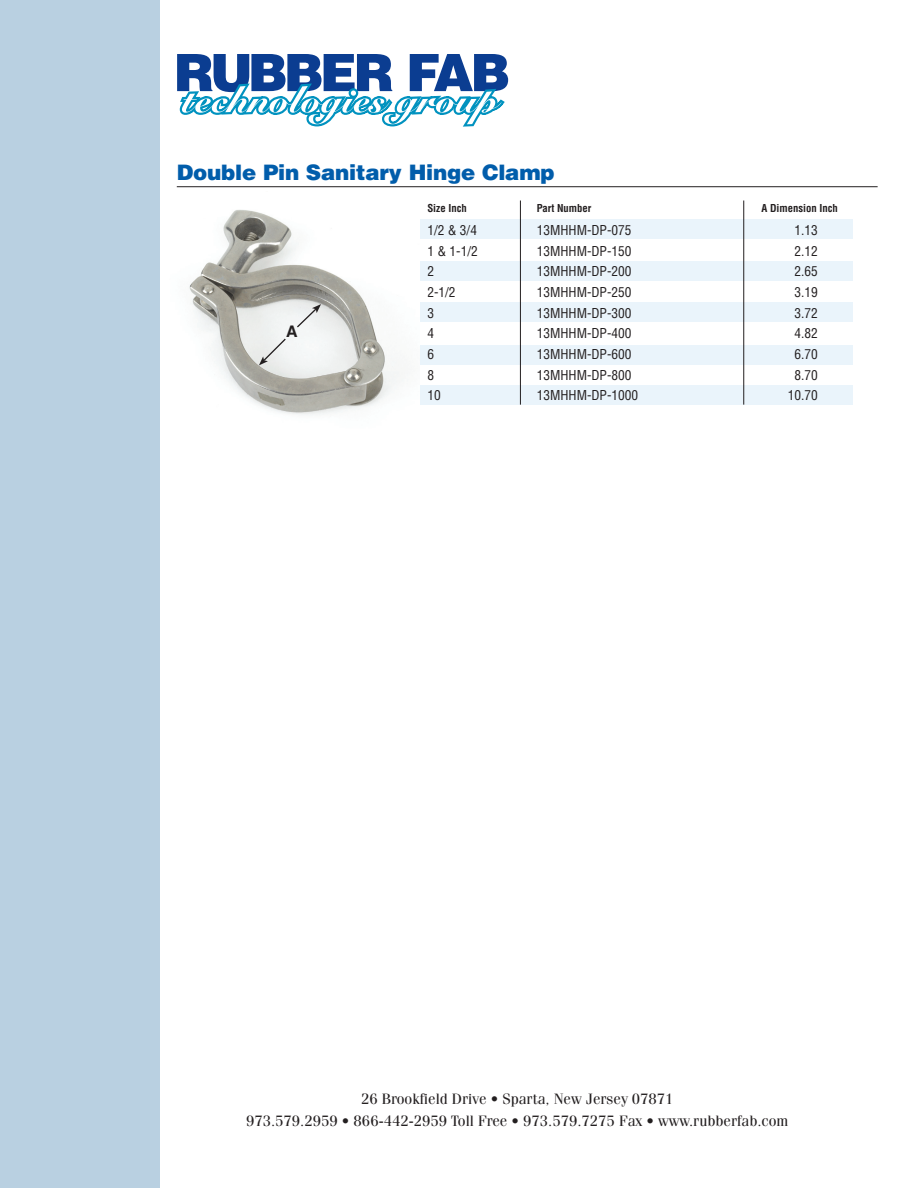
<style>
.page{position:relative;width:918px;height:1188px;background:#fff}
.page>*{position:absolute;margin:0;border:0;box-sizing:border-box;transform-origin:0 0}
.t1{font:900 21.3px "Helvetica LT Std";letter-spacing:-.01em;color:#015dab}
.t2{font:700 16.05px "Helvetica LT Std";color:#231f20}
.t3{font:15px "Fenice Std";color:#231f20}
.t4{font:condensed 13.35px "Helvetica LT Std";color:#231f20}
.t5{font:700 condensed 10.65px "Helvetica LT Std";color:#231f20}
</style>
<div class="page">
<div style="left:0;top:0;width:160px;height:1188px;background:#b9d0e1"></div>
<svg style="left:177px;top:54px;width:331px;height:73px"></svg>
<img style="left:189px;top:210px;width:214px;height:205px">
<div style="left:420px;top:220px;width:432px;height:19px;background:#eaf4fb"></div>
<div style="left:420px;top:302px;width:432px;height:20px;background:#eaf4fb"></div>
<div style="left:420px;top:345px;width:432px;height:20px;background:#eaf4fb"></div>
<div style="left:420px;top:385px;width:432px;height:20px;background:#eaf4fb"></div>
<div style="left:420px;top:261px;width:432px;height:20px;background:#eaf4fb"></div>
<hr style="left:520px;top:201px;width:1px;height:204px;background:#231f20">
<hr style="left:743px;top:201px;width:1px;height:204px;background:#231f20">
<hr style="left:177px;top:186px;width:701px;height:1px;background:#231f20">
<svg style="left:296px;top:304px;width:25px;height:25px"></svg>
<svg style="left:259px;top:337px;width:28px;height:28px"></svg>
<p class="t1" style="left:177px;top:159px;width:379px">Double Pin Sanitary Hinge Clamp</p>
<p class="t5" style="left:427px;top:201px;width:41px">Size Inch</p>
<p class="t5" style="left:537px;top:201px;width:56px">Part Number</p>
<p class="t5" style="left:762px;top:201px;width:78px">A Dimension Inch</p>
<p class="t4" style="left:427px;top:222px;width:51px">1/2 &amp; 3/4</p>
<p class="t4" style="left:537px;top:222px;width:96px">13MHHM-DP-075</p>
<p class="t4" style="left:795px;top:222px;width:25px">1.13</p>
<p class="t4" style="left:427px;top:242px;width:52px">1 &amp; 1-1/2</p>
<p class="t4" style="left:537px;top:242px;width:96px">13MHHM-DP-150</p>
<p class="t4" style="left:795px;top:242px;width:25px">2.12</p>
<p class="t4" style="left:427px;top:263px;width:8px">2</p>
<p class="t4" style="left:537px;top:263px;width:96px">13MHHM-DP-200</p>
<p class="t4" style="left:795px;top:263px;width:25px">2.65</p>
<p class="t4" style="left:427px;top:284px;width:30px">2-1/2</p>
<p class="t4" style="left:537px;top:284px;width:96px">13MHHM-DP-250</p>
<p class="t4" style="left:795px;top:284px;width:25px">3.19</p>
<p class="t4" style="left:427px;top:304px;width:8px">3</p>
<p class="t4" style="left:537px;top:304px;width:96px">13MHHM-DP-300</p>
<p class="t4" style="left:795px;top:304px;width:25px">3.72</p>
<p class="t4" style="left:427px;top:325px;width:8px">4</p>
<p class="t4" style="left:537px;top:325px;width:96px">13MHHM-DP-400</p>
<p class="t4" style="left:795px;top:325px;width:25px">4.82</p>
<p class="t4" style="left:427px;top:346px;width:8px">6</p>
<p class="t4" style="left:537px;top:346px;width:96px">13MHHM-DP-600</p>
<p class="t4" style="left:795px;top:346px;width:25px">6.70</p>
<p class="t4" style="left:427px;top:366px;width:8px">8</p>
<p class="t4" style="left:537px;top:366px;width:96px">13MHHM-DP-800</p>
<p class="t4" style="left:795px;top:366px;width:25px">8.70</p>
<p class="t4" style="left:427px;top:387px;width:15px">10</p>
<p class="t4" style="left:537px;top:387px;width:103px">13MHHM-DP-1000</p>
<p class="t4" style="left:788px;top:387px;width:31px">10.70</p>
<p class="t2" style="left:286px;top:322px;width:13px">A</p>
<p class="t3" style="left:361px;top:1090px;width:314px">26 Brookfield Drive • Sparta, New Jersey 07871</p>
<p class="t3" style="left:246px;top:1112px;width:544px">973.579.2959 • 866-442-2959 Toll Free • 973.579.7275 Fax • www.rubberfab.com</p>
</div>
